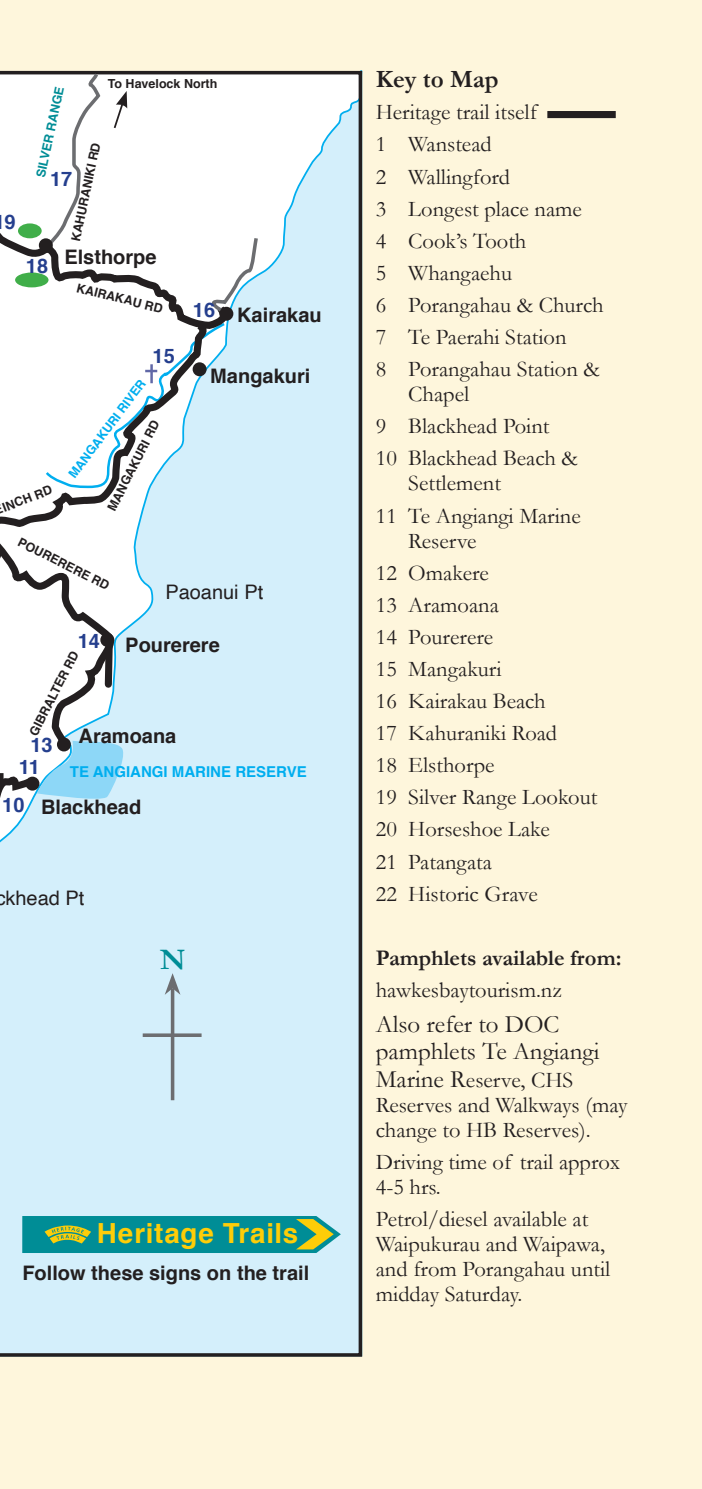
<style>
.page{position:relative;width:702px;height:1489px;background:#fff}
.page>*{position:absolute;margin:0;border:0;box-sizing:border-box;transform-origin:0 0}
.t1{font:700 30px "Garamond";color:#008d96}
.t2{font:700 27.75px "Helvetica";letter-spacing:.03em;color:#fecd08}
.t3{font:25px/27.5px "Garamond";color:#231f20}
.t4{font:700 25px "Garamond";color:#231f20}
.t5{font:22.5px/32px "Garamond";color:#231f20}
.t6{font:700 22.5px "Garamond";color:#231f20}
.t7{font:700 20px "Helvetica";color:#231f20}
.t8{font:20px "Helvetica";color:#231f20}
.t9{font:700 20px "Helvetica";color:#253f8e}
.t10{font:700 15px "Helvetica";color:#00aeef}
.t11{font:700 12.5px "Helvetica";color:#231f20}
.t12{font:700 12.5px "Helvetica";color:#00aeef}
.t13{font:700 12.5px "Helvetica";color:#008d96}
.s1{font-size:25px}
</style>
<div class="page">
<div style="left:0;top:0;width:702px;height:1488px;background:#fef6dc"></div>
<svg style="left:0;top:71px;width:362px;height:1285px;background:#d1ebf6"></svg>
<svg style="left:22px;top:1215px;width:319px;height:37px;background:#229890"></svg>
<svg style="left:0;top:489px;width:206px;height:55px;background:#d7e6ed"></svg>
<svg style="left:0;top:513px;width:127px;height:522px;background:#d7e9f0"></svg>
<svg style="left:0;top:70px;width:260px;height:419px;background:#ebf0f2"></svg>
<div style="left:547px;top:111px;width:68px;height:7px;background:#231f20"></div>
<hr style="left:171px;top:988px;width:3px;height:112px;background:#6c6d70">
<svg style="left:165px;top:973px;width:15px;height:21px"></svg>
<hr style="left:143px;top:1033px;width:58px;height:3px;background:#6c6d70">
<p class="t9" style="left:5px;top:206px;width:13px">9</p>
<p class="t11" style="left:108px;top:74px;width:111px">To Havelock North</p>
<p class="t13" style="left:31px;top:175px;width:94px;rotate:-78deg">SILVER RANGE</p>
<p class="t11" style="left:66px;top:239px;width:102px;rotate:-78deg">KAHURANIKI RD</p>
<p class="t9" style="left:50px;top:163px;width:24px">17</p>
<p class="t9" style="left:26px;top:250px;width:24px">18</p>
<p class="t7" style="left:64px;top:241px;width:94px">Elsthorpe</p>
<p class="t11" style="left:79px;top:277px;width:90px;rotate:14deg">KAIRAKAU RD</p>
<p class="t9" style="left:193px;top:294px;width:24px">16</p>
<p class="t9" style="left:152px;top:340px;width:24px">15</p>
<p class="t7" style="left:237px;top:298px;width:86px">Kairakau</p>
<p class="t11" style="left:-1px;top:498px;width:54px;rotate:-21deg">INCH RD</p>
<p class="t12" style="left:63px;top:470px;width:121px;rotate:-53deg">MANGAKURI RIVER</p>
<p class="t11" style="left:102px;top:505px;width:101px;rotate:-63deg">MANGAKURI RD</p>
<p class="t7" style="left:210px;top:359px;width:102px">Mangakuri</p>
<p class="t11" style="left:23px;top:532px;width:102px;rotate:27deg">POURERERE RD</p>
<p class="t8" style="left:165px;top:576px;width:99px">Paoanui Pt</p>
<p class="t9" style="left:78px;top:624px;width:24px">14</p>
<p class="t7" style="left:125px;top:628px;width:96px">Pourerere</p>
<p class="t11" style="left:24px;top:730px;width:95px;rotate:-63deg">GIBRALTER RD</p>
<p class="t7" style="left:79px;top:719px;width:99px">Aramoana</p>
<p class="t9" style="left:30px;top:729px;width:24px">13</p>
<p class="t9" style="left:19px;top:750px;width:23px">11</p>
<p class="t10" style="left:70px;top:759px;width:238px">TE ANGIANGI MARINE RESERVE</p>
<p class="t9" style="left:2px;top:788px;width:24px">10</p>
<p class="t7" style="left:41px;top:791px;width:102px">Blackhead</p>
<p class="t8" style="left:-5px;top:882px;width:90px">ckhead Pt</p>
<h1 class="t1" style="left:160px;top:942px;width:27px">N</h1>
<p class="t2" style="left:97px;top:1210px;width:203px">Heritage Trails</p>
<p class="t7" style="left:22px;top:1256px;width:288px">Follow these signs on the trail</p>
<p class="t4" style="left:376px;top:64px;width:124px">Key to Map</p>
<p class="t5" style="left:376px;top:96px;width:229px">Heritage trail itself<br>1 Wanstead<br>2 Wallingford<br>3 Longest place name<br>4 Cook’s Tooth<br>5 Whangaehu<br>6 Porangahau &amp; Church<br>7 Te Paerahi Station<br>8 Porangahau Station &amp;</p>
<p class="t5" style="left:376px;top:378px;width:204px;text-indent:32px">Chapel<br>9 Blackhead Point<br>10 Blackhead Beach &amp;</p>
<p class="t5" style="left:376px;top:467px;width:206px;text-indent:32px">Settlement<br>11 Te Angiangi Marine</p>
<p class="t5" style="left:376px;top:524px;width:223px;text-indent:32px">Reserve<br>12 Omakere<br>13 Aramoana<br>14 Pourerere<br>15 Mangakuri<br>16 Kairakau Beach<br>17 Kahuraniki Road<br>18 Elsthorpe<br>19 Silver Range Lookout<br>20 Horseshoe Lake<br>21 Patangata<br>22 Historic Grave</p>
<p class="t6" style="left:376px;top:944px;width:247px">Pamphlets available from:</p>
<p class="t5" style="left:376px;top:973px;width:188px">hawkesbaytourism.nz</p>
<p class="t3" style="left:376px;top:1009px;width:225px">Also refer to DOC pamphlets Te Angiangi</p>
<p class="t5" style="left:376px;top:1066px;width:253px;line-height:25px"><span class="s1">Marine R</span>eserve, CHS<br>Reserves and Walkways (may change to HB Reserves).</p>
<p class="t5" style="left:376px;top:1148px;width:246px;line-height:25px">Driving time of trail approx<br>4-5 hrs.</p>
<p class="t5" style="left:376px;top:1205px;width:236px;line-height:25px">Petrol/diesel available at<br>Waipukurau and Waipawa, and from Porangahau until midday Saturday.</p>
</div>
